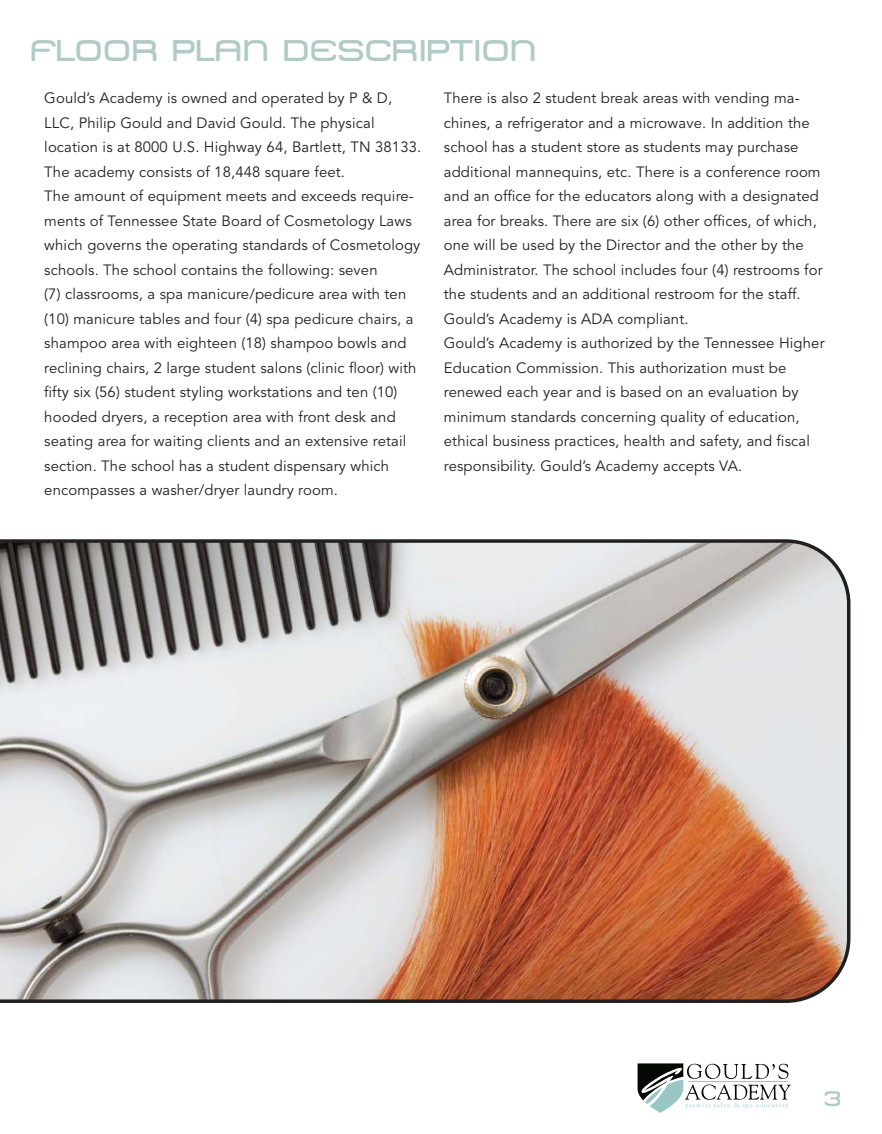
<style>
.page{position:relative;width:882px;height:1134px;background:#fff}
.page>*{position:absolute;margin:0;border:0;box-sizing:border-box;transform-origin:0 0}
.t1{font:29.75px "Metro DF";color:#b0cbc6}
.t2{font:21px "Metro DF";color:#b0cbc6}
.t3{font:14.88px/24.5px "Avenir LT Std";letter-spacing:.01em;color:#221f1f}
</style>
<div class="page">
<svg style="left:638px;top:1063px;width:153px;height:50px"></svg>
<img style="left:0;top:539px;width:851px;height:464px">
<h1 class="t1" style="left:32px;top:34px;width:507px">FLOOR PLAN DESCRIPTION</h1>
<p class="t3" style="left:44px;top:87px;width:379px">Gould’s Academy is owned and operated by P &amp; D, LLC, Philip Gould and David Gould. The physical location is at 8000 U.S. Highway 64, Bartlett, TN 38133.<br>The academy consists of 18,448 square feet.<br>The amount of equipment meets and exceeds require&shy;ments of Tennessee State Board of Cosmetology Laws which governs the operating standards of Cosmetology schools. The school contains the following: seven<br>(7) classrooms, a spa manicure/pedicure area with ten (10) manicure tables and four (4) spa pedicure chairs, a shampoo area with eighteen (18) shampoo bowls and reclining chairs, 2 large student salons (clinic floor) with fifty six (56) student styling workstations and ten (10) hooded dryers, a reception area with front desk and seating area for waiting clients and an extensive retail section. The school has a student dispensary which encompasses a washer/dryer laundry room.</p>
<p class="t3" style="left:444px;top:87px;width:382px">There is also 2 student break areas with vending ma&shy;chines, a refrigerator and a microwave. In addition the school has a student store as students may purchase additional mannequins, etc. There is a conference room and an office for the educators along with a designated area for breaks. There are six (6) other offices, of which, one will be used by the Director and the other by the Administrator. The school includes four (4) restrooms for the students and an additional restroom for the staff.<br>Gould’s Academy is ADA compliant.<br>Gould’s Academy is authorized by the Tennessee Higher Education Commission. This authorization must be renewed each year and is based on an evaluation by minimum standards concerning quality of education, ethical business practices, health and safety, and fiscal responsibility. Gould’s Academy accepts VA.</p>
<h2 class="t2" style="left:824px;top:1086px;width:20px">3</h2>
</div>
